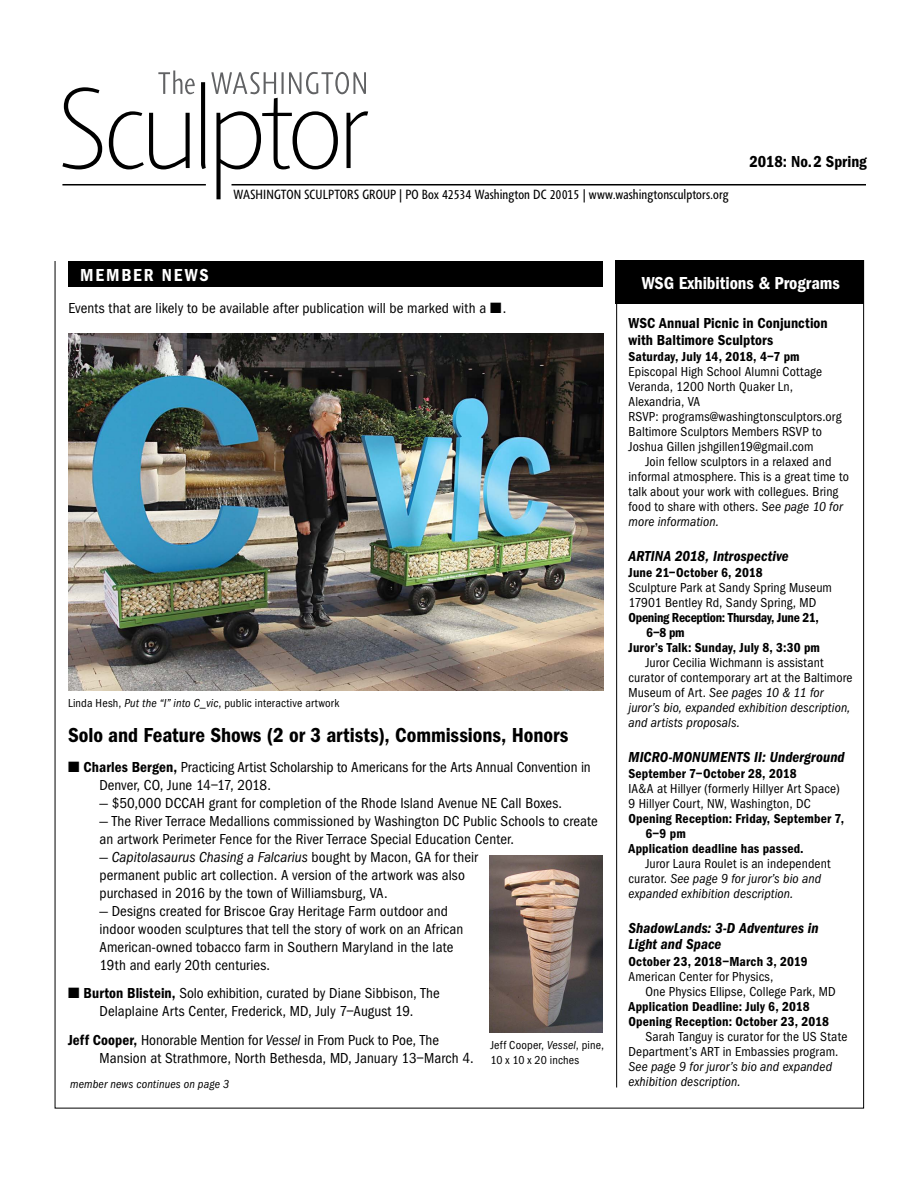
<style>
.page{position:relative;width:918px;height:1188px;background:#fff}
.page>*{position:absolute;margin:0;border:0;box-sizing:border-box;transform-origin:0 0}
.t1{font:600 21px "Franklin Got Cd ITC";color:#000}
.t2{font:600 18px "Franklin Got Cd ITC";color:#fff}
.t3{font:600 18px "Franklin Got Cd ITC";letter-spacing:.105em;color:#fff}
.t4{font:600 16.5px "Franklin Got Cd ITC";color:#000}
.t5{font:15px/18px "Franklin Got Cd ITC";letter-spacing:.005em;color:#000}
.t6{font:italic 600 15px/16.5px "Franklin Got Cd ITC";letter-spacing:.01em;color:#000}
.t7{font:600 15px/16.5px "Franklin Got Cd ITC";letter-spacing:.005em;color:#000}
.t8{font:condensed 13.65px "Agilita LT Pro";letter-spacing:.005em;color:#000}
.t9{font:13.5px/15px "Franklin Got Cd ITC";letter-spacing:.01em;color:#000}
.t10{font:600 13.5px/15px "Franklin Got Cd ITC";letter-spacing:.01em;color:#000}
.t11{font:italic 13.5px/15px "Franklin Got Cd ITC";letter-spacing:.01em;color:#000}
.t12{font:600 13.5px "Franklin Got Cd ITC";letter-spacing:-.02em;color:#000}
.t13{font:12px/14.4px "Franklin Got Cd ITC";letter-spacing:.01em;color:#000}
.t14{font:italic 12px "Franklin Got Cd ITC";letter-spacing:.015em;color:#000}
.s1{font-style:italic}
.s2{font-weight:600}
.s3{font-style:normal}
</style>
<div class="page">
<div style="left:68px;top:261px;width:535px;height:26px;background:#000"></div>
<hr style="left:616px;top:284px;width:1px;height:804px;background:#000">
<img style="left:68px;top:334px;width:535px;height:357px">
<img style="left:489px;top:855px;width:114px;height:177px">
<svg style="left:62px;top:71px;width:306px;height:128px"></svg>
<hr style="left:62px;top:184px;width:144px;height:2px;background:#000">
<hr style="left:232px;top:184px;width:634px;height:2px;background:#000">
<div style="left:616px;top:261px;width:248px;height:43px;background:#000"></div>
<p class="t8" style="left:233px;top:185px;width:497px">WASHINGTON SCULPTORS GROUP | PO Box 42534 Washington DC 20015 | www.washingtonsculptors.org</p>
<p class="t4" style="left:750px;top:152px;width:119px">2018: No.2 Spring</p>
<p class="t3" style="left:80px;top:264px;width:130px">MEMBER NEWS</p>
<p class="t2" style="left:642px;top:273px;width:200px">WSG Exhibitions &amp; Programs</p>
<p class="t5" style="left:68px;top:299px;width:440px">Events that are likely to be available after publication will be marked with a ■.</p>
<p class="t13" style="left:68px;top:696px;width:273px">Linda Hesh, <span class="s1">Put the “I” into C_vic</span>, public interactive artwork</p>
<h1 class="t1" style="left:68px;top:723px;width:502px">Solo and Feature Shows (2 or 3 artists), Commissions, Honors</h1>
<p class="t5" style="left:100px;top:758px;width:493px;text-indent:-32px">■ <span class="s2">Charles Bergen,</span> Practicing Artist Scholarship to Americans for the Arts Annual Convention in<br>Denver, CO, June 14–17, 2018.</p>
<p class="t5" style="left:100px;top:794px;width:464px">— $50,000 DCCAH grant for completion of the Rhode Island Avenue NE Call Boxes.</p>
<p class="t5" style="left:100px;top:812px;width:500px">— The River Terrace Medallions commissioned by Washington DC Public Schools to create an artwork Perimeter Fence for the River Terrace Special Education Center.</p>
<p class="t5" style="left:100px;top:848px;width:380px">— <span class="s1">Capitolasaurus Chasing a Falcarius</span> bought by Macon, GA for their permanent public art collection. A version of the artwork was also purchased in 2016 by the town of Williamsburg, VA.</p>
<p class="t5" style="left:100px;top:902px;width:365px">— Designs created for Briscoe Gray Heritage Farm outdoor and indoor wooden sculptures that tell the story of work on an African American-owned tobacco farm in Southern Maryland in the late 19th and early 20th centuries.</p>
<p class="t5" style="left:68px;top:985px;width:373px;text-align:center">■ <span class="s2">Burton Blistein,</span> Solo exhibition, curated by Diane Sibbison, The<br>Delaplaine Arts Center, Frederick, MD, July 7–August 19.</p>
<p class="t5" style="left:100px;top:1031px;width:376px;text-indent:-32px"><span class="s2">Jeff Cooper,</span> Honorable Mention for <span class="s1">Vessel</span> in From Puck to Poe, The<br>Mansion at Strathmore, North Bethesda, MD, January 13–March 4.</p>
<p class="t13" style="left:490px;top:1038px;width:115px">Jeff Cooper, <span class="s1">Vessel</span>, pine,<br>10 x 10 x 20 inches</p>
<p class="t14" style="left:70px;top:1077px;width:161px">member news continues on page 3</p>
<p class="t7" style="left:628px;top:315px;width:201px">WSC Annual Picnic in Conjunction with Baltimore Sculptors</p>
<p class="t10" style="left:628px;top:349px;width:173px">Saturday, July 14, 2018, 4–7 pm</p>
<p class="t9" style="left:628px;top:364px;width:214px">Episcopal High School Alumni Cottage Veranda, 1200 North Quaker Ln, Alexandria, VA<br>RSVP: programs@washingtonsculptors.org Baltimore Sculptors Members RSVP to Joshua Gillen jshgillen19@gmail.com</p>
<p class="t9" style="left:628px;top:454px;width:222px;text-indent:17px">Join fellow sculptors in a relaxed and informal atmosphere. This is a great time to talk about your work with collegues. Bring food to share with others. S<span class="s1">ee page 10 for more information.</span></p>
<p class="t6" style="left:628px;top:547px;width:162px">ARTINA 2018, Introspective</p>
<p class="t10" style="left:628px;top:565px;width:136px">June 21–October 6, 2018</p>
<p class="t9" style="left:628px;top:580px;width:205px">Sculpture Park at Sandy Spring Museum<br>17901 Bentley Rd, Sandy Spring, MD</p>
<p class="t12" style="left:628px;top:610px;width:192px">Opening Reception: Thursday, June 21,</p>
<p class="t10" style="left:646px;top:625px;width:40px">6–8 pm</p>
<p class="t10" style="left:628px;top:640px;width:193px">Juror’s Talk: Sunday, July 8, 3:30 pm</p>
<p class="t9" style="left:628px;top:655px;width:226px;text-indent:17px">Juror Cecilia Wichmann is assistant curator of contemporary art at the Baltimore Museum of Art. <span class="s1">See pages 10 &amp; 11 for juror’s bio, expanded exhibition description, and artists proposals.</span></p>
<p class="t6" style="left:628px;top:748px;width:218px">MICRO-MONUMENTS II: Underground</p>
<p class="t10" style="left:628px;top:766px;width:170px">September 7–October 28, 2018</p>
<p class="t9" style="left:628px;top:781px;width:213px">IA&amp;A at Hillyer (formerly Hillyer Art Space)<br>9 Hillyer Court, NW, Washington, DC</p>
<p class="t10" style="left:628px;top:811px;width:217px">Opening Reception: Friday, September 7,</p>
<p class="t10" style="left:645px;top:826px;width:42px">6–9 pm</p>
<p class="t10" style="left:628px;top:841px;width:177px">Application deadline has passed.</p>
<p class="t11" style="left:628px;top:856px;width:204px;text-indent:17px"><span class="s3">Juror Laura Roulet is an independent curator.</span> See page 9 for juror’s bio and expanded exhibition description.</p>
<p class="t6" style="left:628px;top:919px;width:192px">ShadowLands: 3-D Adventures in<br>Light and Space</p>
<p class="t10" style="left:628px;top:954px;width:181px">October 23, 2018–March 3, 2019</p>
<p class="t9" style="left:645px;top:969px;width:192px;text-indent:-17px">American Center for Physics,<br>One Physics Ellipse, College Park, MD</p>
<p class="t10" style="left:628px;top:999px;width:202px">Application Deadline: July 6, 2018<br>Opening Reception: October 23, 2018</p>
<p class="t9" style="left:628px;top:1029px;width:220px;text-indent:17px">Sarah Tanguy is curator for the US State<br>Department’s ART in Embassies program.</p>
<p class="t11" style="left:628px;top:1059px;width:205px">See page 9 for juror’s bio and expanded exhibition description.</p>
</div>
